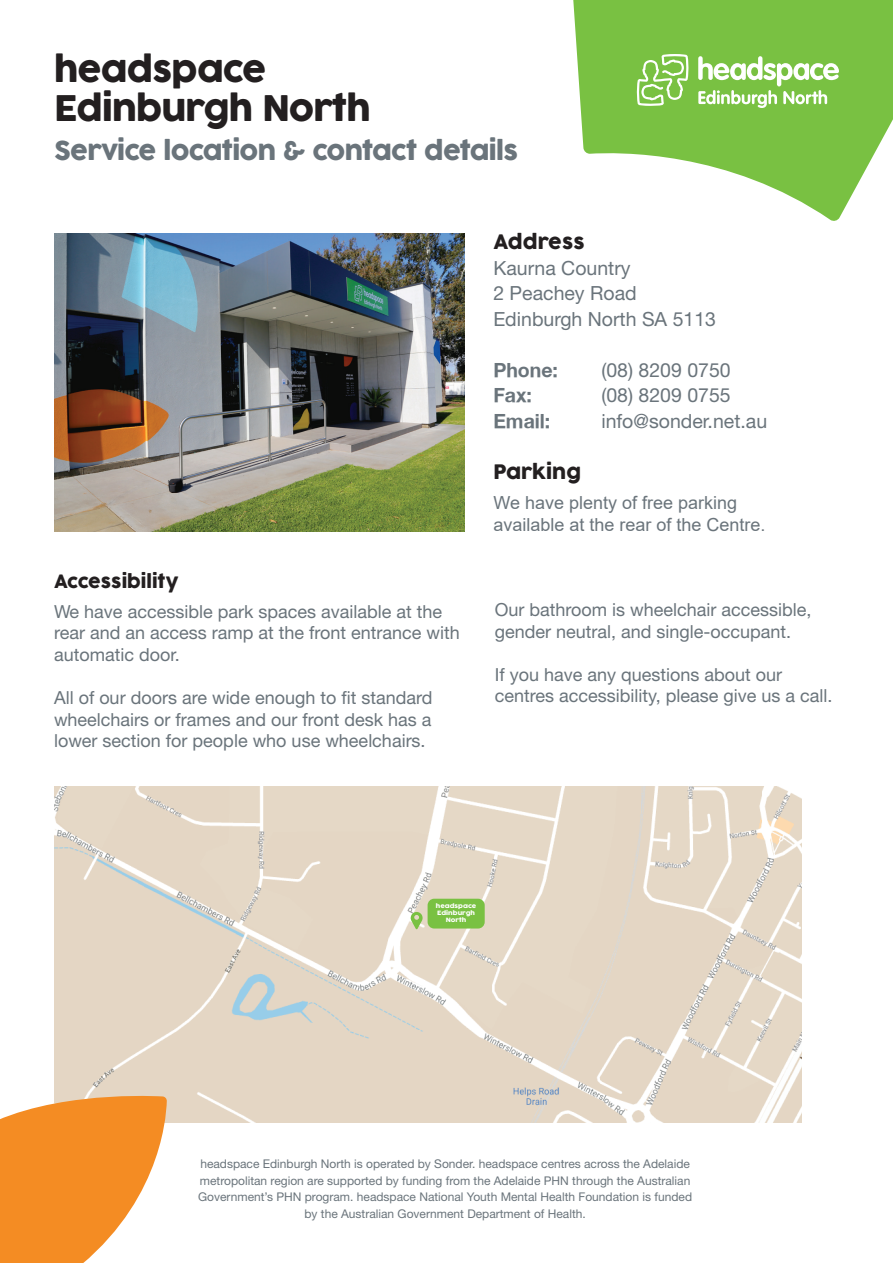
<style>
.page{position:relative;width:893px;height:1263px;background:#fff}
.page>*{position:absolute;margin:0;border:0;box-sizing:border-box;transform-origin:0 0}
.t1{font:34.5px/39px "Cocogoose Pro";letter-spacing:-.025em;color:#231f20}
.t2{font:25.5px "Cocogoose Pro";letter-spacing:-.025em;color:#6a747b}
.t3{font:19.5px/25.5px "Helvetica Neue LT Pro";color:#6a747b}
.t4{font:700 19.5px "Helvetica Neue";color:#6a747b}
.t5{font:19.5px "Cocogoose Pro";color:#231f20}
.t6{font:18px/21.6px "Helvetica Neue LT Pro";color:#6a747b}
.t7{font:18px/21.6px "Arial";color:#6a747b}
.t8{font:18px "Cocogoose Pro";color:#231f20}
.t9{font:12px/16.5px "Helvetica Neue LT Pro";color:#6a747b;text-align:center}
.t10{font:5.7px/6.9px "Cocogoose Pro";color:#fff;text-align:center;scale:1.1 1}
</style>
<div class="page">
<svg style="left:573px;top:0;width:320px;height:221px;fill:#79c142"></svg>
<img style="left:54px;top:786px;width:747px;height:337px">
<img style="left:54px;top:233px;width:410px;height:298px">
<svg style="left:637px;top:54px;width:51px;height:52px"></svg>
<svg style="left:698px;top:56px;width:141px;height:52px"></svg>
<svg style="left:0;top:1092px;width:167px;height:171px"></svg>
<div style="left:428px;top:899px;width:57px;height:29px;background:#79c142;border-radius:7px"></div>
<svg style="left:410px;top:912px;width:13px;height:17px"></svg>
<h1 class="t1" style="left:54px;top:51px;width:318px">headspace<br>Edinburgh North</h1>
<h2 class="t2" style="left:54px;top:134px;width:466px">Service location &amp; contact details</h2>
<p class="t8" style="left:54px;top:569px;width:126px">Accessibility</p>
<p class="t6" style="left:54px;top:600px;width:407px">We have accessible park spaces available at the rear and an access ramp at the front entrance with automatic door.</p>
<p class="t6" style="left:54px;top:687px;width:380px;text-align:justify">All of our doors are wide enough to fit standard wheelchairs or frames and our front desk has a lower section for people who use wheelchairs.</p>
<p class="t5" style="left:493px;top:229px;width:93px">Address</p>
<p class="t3" style="left:493px;top:255px;width:224px">Kaurna Country<br>2 Peachey Road<br>Edinburgh North SA 5113</p>
<p class="t4" style="left:493px;top:358px;width:66px">Phone:</p>
<p class="t3" style="left:601px;top:357px;width:131px">(08) 8209 0750</p>
<p class="t4" style="left:493px;top:383px;width:40px">Fax:</p>
<p class="t3" style="left:601px;top:382px;width:131px">(08) 8209 0755</p>
<p class="t4" style="left:493px;top:409px;width:58px">Email:</p>
<p class="t3" style="left:601px;top:408px;width:167px">info@sonder.net.au</p>
<p class="t5" style="left:493px;top:459px;width:89px">Parking</p>
<p class="t7" style="left:493px;top:492px;width:274px">We have plenty of free parking available at the rear of the Centre.</p>
<p class="t6" style="left:495px;top:598px;width:318px">Our bathroom is wheelchair accessible, gender neutral, and single-occupant.</p>
<p class="t6" style="left:495px;top:663px;width:339px">If you have any questions about our centres accessibility, please give us a call.</p>
<p class="t10" style="left:436px;top:903px;width:38px">headspace<br>Edinburgh<br>North</p>
<p class="t9" style="left:198px;top:1155px;width:495px">headspace Edinburgh North is operated by Sonder. headspace centres across the Adelaide metropolitan region are supported by funding from the Adelaide PHN through the Australian Government’s PHN program. headspace National Youth Mental Health Foundation is funded by the Australian Government Department of Health.</p>
</div>
